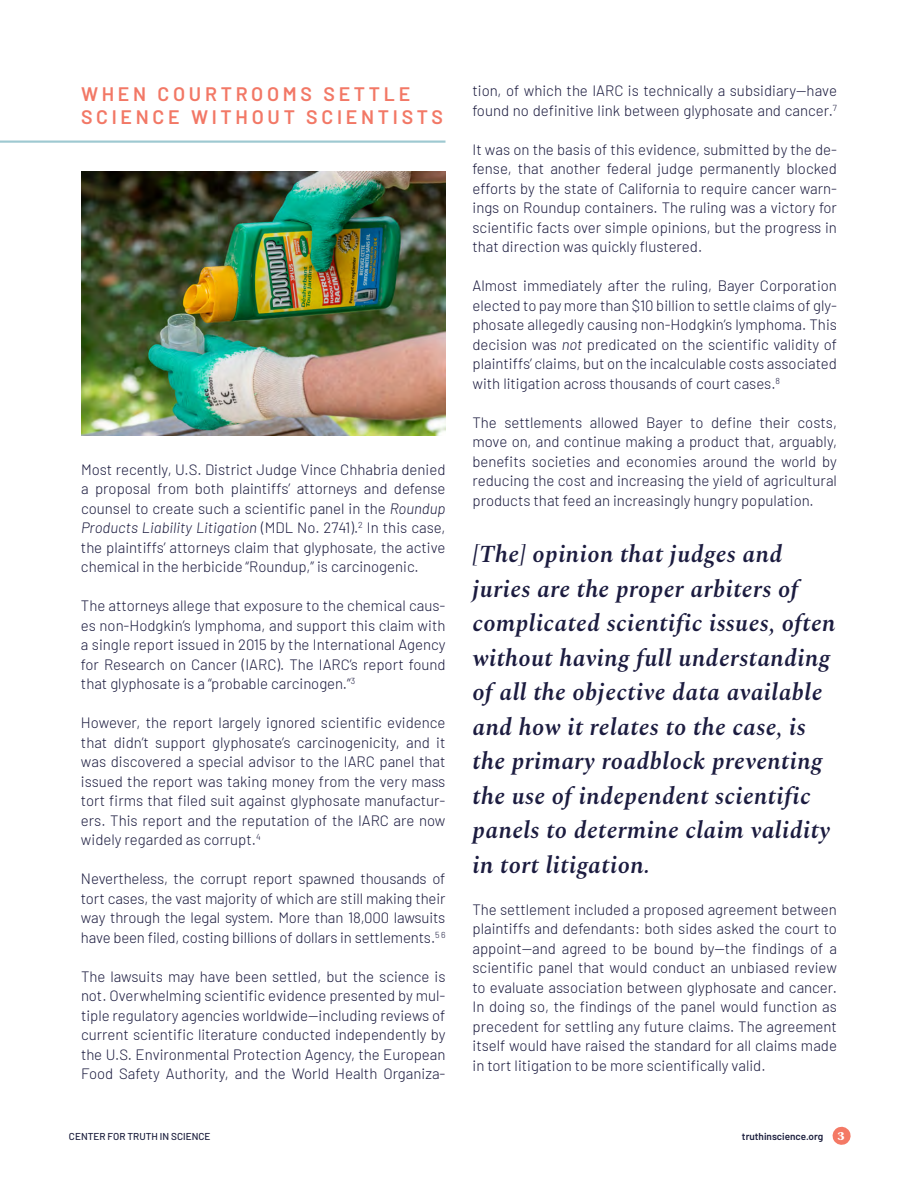
<style>
.page{position:relative;width:918px;height:1188px;background:#fff}
.page>*{position:absolute;margin:0;border:0;box-sizing:border-box;transform-origin:0 0}
.t1{font:italic 600 24px/34.5px "Spectral";letter-spacing:.02em;color:#1c1c40}
.t2{font:600 19.5px/23.4px "Barlow";letter-spacing:.19em;color:#f27866}
.t3{font:300 15px/19.5px "Barlow";color:#1a1a3e;text-align:justify}
.t4{font:500 10.05px "Barlow";color:#1b1e3d}
.t5{font:600 10.05px "Barlow";color:#1b1e3d}
.s1{font-style:italic}
.s2{font-family:"Spectral";font-weight:800;font-size:12px;color:#fff}
</style>
<div class="page">
<svg style="left:832px;top:1126px;width:19px;height:19px"></svg>
<hr style="left:0;top:141px;width:446px;height:2px;background:#9ec9d1">
<img style="left:81px;top:171px;width:365px;height:264px">
<h2 class="t2" style="left:81px;top:80px;width:364px">WHEN COURTROOMS SETTLE<br>SCIENCE WITHOUT SCIENTISTS</h2>
<p class="t3" style="left:81px;top:459px;width:366px">Most recently, U.S. District Judge Vince Chhabria denied a proposal from both plaintiffs’ attorneys and defense counsel to create such a scientific panel in the <span class="s1">Roundup Products Liability Litigation</span> (MDL No. 2741).<sup>2</sup> In this case, the plaintiffs’ attorneys claim that glyphosate, the active chemical in the herbicide “Roundup,” is carcinogenic.</p>
<p class="t3" style="left:81px;top:595px;width:366px">The attorneys allege that exposure to the chemical caus&shy;es non-Hodgkin’s lymphoma, and support this claim with a single report issued in 2015 by the International Agency for Research on Cancer (IARC). The IARC’s report found that glyphosate is a “probable carcinogen.”<sup>3</sup></p>
<p class="t3" style="left:81px;top:712px;width:366px">However, the report largely ignored scientific evidence that didn’t support glyphosate’s carcinogenicity, and it was discovered a special advisor to the IARC panel that issued the report was taking money from the very mass tort firms that filed suit against glyphosate manufactur&shy;ers. This report and the reputation of the IARC are now widely regarded as corrupt.<sup>4</sup></p>
<p class="t3" style="left:81px;top:868px;width:366px">Nevertheless, the corrupt report spawned thousands of tort cases, the vast majority of which are still making their way through the legal system. More than 18,000 lawsuits have been filed, costing billions of dollars in settlements.<sup>5</sup> <sup>6</sup></p>
<p class="t3" style="left:81px;top:966px;width:366px">The lawsuits may have been settled, but the science is not. Overwhelming scientific evidence presented by mul&shy;tiple regulatory agencies worldwide—including reviews of current scientific literature conducted independently by the U.S. Environmental Protection Agency, the European Food Safety Authority, and the World Health Organiza-</p>
<p class="t3" style="left:472px;top:80px;width:366px">tion, of which the IARC is technically a subsidiary—have found no definitive link between glyphosate and cancer.<sup>7</sup></p>
<p class="t3" style="left:472px;top:138px;width:366px">It was on the basis of this evidence, submitted by the de&shy;fense, that another federal judge permanently blocked efforts by the state of California to require cancer warn&shy;ings on Roundup containers. The ruling was a victory for scientific facts over simple opinions, but the progress in that direction was quickly flustered.</p>
<p class="t3" style="left:472px;top:275px;width:366px">Almost immediately after the ruling, Bayer Corporation elected to pay more than $10 billion to settle claims of gly&shy;phosate allegedly causing non-Hodgkin’s lymphoma. This decision was <span class="s1">not</span> predicated on the scientific validity of plaintiffs’ claims, but on the incalculable costs associated with litigation across thousands of court cases.<sup>8</sup></p>
<p class="t3" style="left:473px;top:411px;width:366px">The settlements allowed Bayer to define their costs, move on, and continue making a product that, arguably, benefits societies and economies around the world by reducing the cost and increasing the yield of agricultural products that feed an increasingly hungry population.</p>
<p class="t1" style="left:472px;top:535px;width:364px">[The] opinion that judges and juries are the proper arbiters of complicated scientific issues, often without having full understanding of all the objective data available and how it relates to the case, is the primary roadblock preventing the use of independent scientific panels to determine claim validity in tort litigation.</p>
<p class="t3" style="left:473px;top:899px;width:366px">The settlement included a proposed agreement between plaintiffs and defendants: both sides asked the court to appoint—and agreed to be bound by—the findings of a scientific panel that would conduct an unbiased review to evaluate association between glyphosate and cancer.<br>In doing so, the findings of the panel would function as precedent for settling any future claims. The agreement itself would have raised the standard for all claims made in tort litigation to be more scientifically valid.</p>
<p class="t4" style="left:69px;top:1129px;width:143px">CENTER FOR TRUTH IN SCIENCE</p>
<p class="t5" style="left:742px;top:1129px;width:104px">truthinscience.org <span class="s2">3</span></p>
</div>
